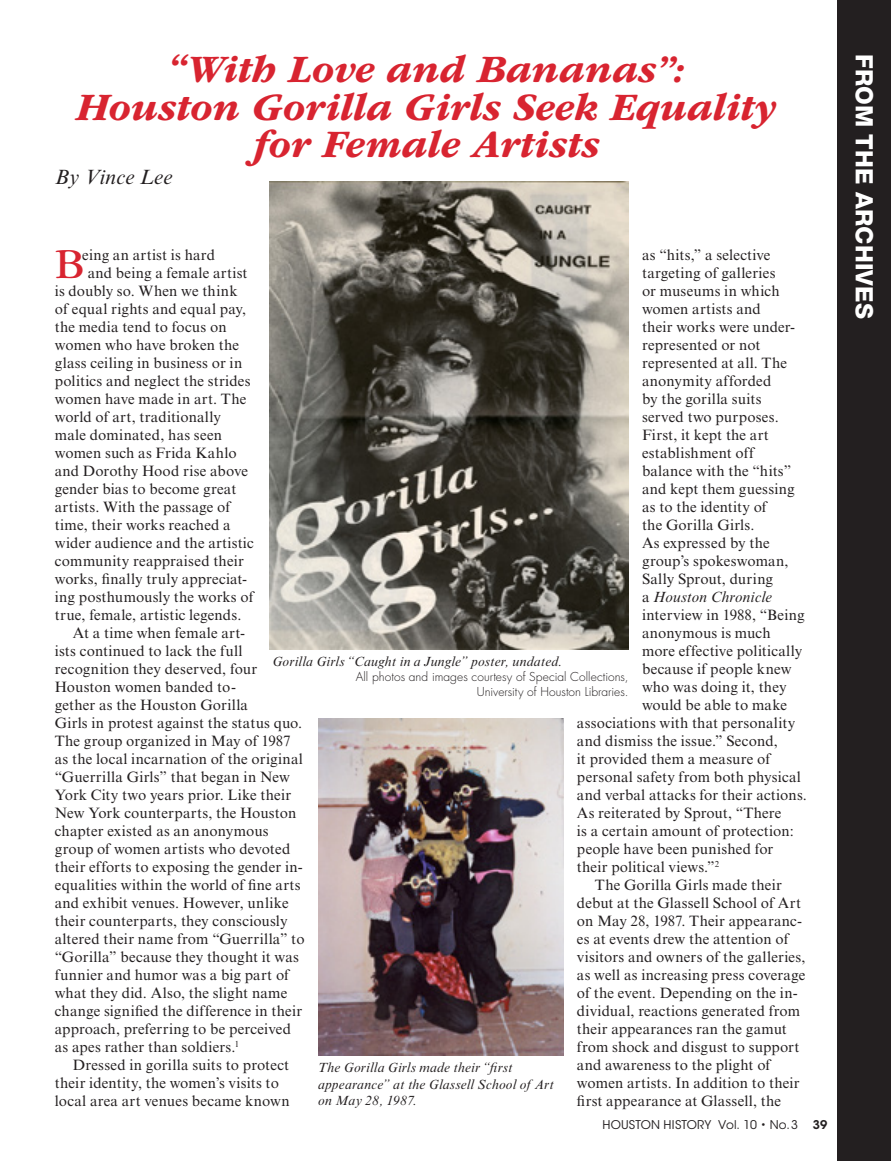
<style>
.page{position:relative;width:891px;height:1161px;background:#fff}
.page>*{position:absolute;margin:0;border:0;box-sizing:border-box;transform-origin:0 0}
.t1{font:43.95px "ITC Garamond Std";color:#d82430}
.t2{font:italic 700 40.5px/37.5px "ITC Garamond Std";letter-spacing:-.005em;color:#d82430;text-align:center}
.t3{font:800 24px "Helvetica Neue LT Std";color:#fff}
.t4{font:italic 21px "Times New Roman MT Std";color:#231f20}
.t5{font:15px "Times New Roman MT Std";letter-spacing:.015em;color:#231f20}
.t6{font:italic 15px "Times New Roman MT Std";letter-spacing:.01em;color:#231f20}
.t7{font:italic 13.5px/16.5px "Times New Roman MT Std";letter-spacing:.015em;color:#231f20}
.t8{font:300 12px/15px "Futura Std";letter-spacing:.005em;color:#231f20;text-align:right}
.t9{font:12px "ITC Avant Garde Std";letter-spacing:.015em;color:#231f20}
.s1{font-style:normal}
.s2{font-weight:600}
</style>
<div class="page">
<img style="left:270px;top:181px;width:359px;height:468px">
<div style="left:837px;top:0;width:54px;height:1161px;background:#231f20"></div>
<img style="left:318px;top:719px;width:245px;height:337px">
<h2 class="t2" style="left:76px;top:51px;width:702px">“With Love and Bananas”:<br>Houston Gorilla Girls Seek Equality for Female Artists</h2>
<h3 class="t4" style="left:55px;top:165px;width:119px">By Vince Lee</h3>
<h1 class="t1" style="left:55px;top:240px;width:31px">B</h1>
<p class="t5" style="left:82px;top:246px;width:134px">eing an artist is hard</p>
<p class="t5" style="left:642px;top:246px;width:130px">as “hits,” a selective</p>
<p class="t5" style="left:642px;top:264px;width:135px">targeting of galleries</p>
<p class="t5" style="left:642px;top:282px;width:139px">or museums in which</p>
<p class="t5" style="left:642px;top:300px;width:120px">women artists and</p>
<p class="t5" style="left:642px;top:318px;width:155px">their works were under-</p>
<p class="t5" style="left:642px;top:336px;width:120px">represented or not</p>
<p class="t5" style="left:642px;top:354px;width:146px">represented at all. The</p>
<p class="t5" style="left:642px;top:372px;width:131px">anonymity afforded</p>
<p class="t5" style="left:642px;top:390px;width:121px">by the gorilla suits</p>
<p class="t5" style="left:642px;top:408px;width:138px">served two purposes.</p>
<p class="t5" style="left:642px;top:426px;width:128px">First, it kept the art</p>
<p class="t5" style="left:642px;top:444px;width:114px">establishment off</p>
<p class="t5" style="left:642px;top:462px;width:151px">balance with the “hits”</p>
<p class="t5" style="left:642px;top:480px;width:154px">and kept them guessing</p>
<p class="t5" style="left:642px;top:498px;width:126px">as to the identity of</p>
<p class="t5" style="left:642px;top:516px;width:114px">the Gorilla Girls.</p>
<p class="t5" style="left:642px;top:534px;width:129px">As expressed by the</p>
<p class="t5" style="left:642px;top:552px;width:148px">group’s spokeswoman,</p>
<p class="t5" style="left:642px;top:570px;width:133px">Sally Sprout, during</p>
<p class="t6" style="left:642px;top:588px;width:132px"><span class="s1">a</span> Houston Chronicle</p>
<p class="t5" style="left:642px;top:606px;width:164px">interview in 1988, “Being</p>
<p class="t5" style="left:642px;top:624px;width:130px">anonymous is much</p>
<p class="t5" style="left:642px;top:642px;width:162px">more effective politically</p>
<p class="t5" style="left:642px;top:660px;width:151px">because if people knew</p>
<p class="t5" style="left:642px;top:678px;width:146px">who was doing it, they</p>
<p class="t5" style="left:642px;top:696px;width:147px">would be able to make</p>
<p class="t5" style="left:577px;top:714px;width:220px">associations with that personality</p>
<p class="t5" style="left:577px;top:732px;width:203px">and dismiss the issue.” Second,</p>
<p class="t5" style="left:577px;top:750px;width:195px">it provided them a measure of</p>
<p class="t5" style="left:577px;top:768px;width:225px">personal safety from both physical</p>
<p class="t5" style="left:577px;top:786px;width:231px">and verbal attacks for their actions.</p>
<p class="t5" style="left:577px;top:804px;width:206px">As reiterated by Sprout, “There</p>
<p class="t5" style="left:577px;top:822px;width:218px">is a certain amount of protection:</p>
<p class="t5" style="left:577px;top:840px;width:198px">people have been punished for</p>
<p class="t5" style="left:577px;top:858px;width:144px">their political views.”<sup>2</sup></p>
<p class="t5" style="left:595px;top:876px;width:188px">The Gorilla Girls made their</p>
<p class="t5" style="left:577px;top:894px;width:226px">debut at the Glassell School of Art</p>
<p class="t5" style="left:577px;top:912px;width:227px">on May 28, 1987. Their appearanc-</p>
<p class="t5" style="left:577px;top:930px;width:213px">es at events drew the attention of</p>
<p class="t5" style="left:577px;top:948px;width:230px">visitors and owners of the galleries,</p>
<p class="t5" style="left:577px;top:966px;width:230px">as well as increasing press coverage</p>
<p class="t5" style="left:577px;top:984px;width:222px">of the event. Depending on the in-</p>
<p class="t5" style="left:577px;top:1002px;width:225px">dividual, reactions generated from</p>
<p class="t5" style="left:577px;top:1020px;width:211px">their appearances ran the gamut</p>
<p class="t5" style="left:577px;top:1038px;width:224px">from shock and disgust to support</p>
<p class="t5" style="left:577px;top:1056px;width:195px">and awareness to the plight of</p>
<p class="t5" style="left:577px;top:1074px;width:224px">women artists. In addition to their</p>
<p class="t5" style="left:577px;top:1092px;width:206px">first appearance at Glassell, the</p>
<p class="t5" style="left:88px;top:264px;width:161px">and being a female artist</p>
<p class="t5" style="left:55px;top:282px;width:184px">is doubly so. When we think</p>
<p class="t5" style="left:55px;top:300px;width:193px">of equal rights and equal pay,</p>
<p class="t5" style="left:55px;top:318px;width:173px">the media tend to focus on</p>
<p class="t5" style="left:55px;top:336px;width:186px">women who have broken the</p>
<p class="t5" style="left:55px;top:354px;width:189px">glass ceiling in business or in</p>
<p class="t5" style="left:55px;top:372px;width:197px">politics and neglect the strides</p>
<p class="t5" style="left:55px;top:390px;width:193px">women have made in art. The</p>
<p class="t5" style="left:55px;top:408px;width:168px">world of art, traditionally</p>
<p class="t5" style="left:55px;top:426px;width:169px">male dominated, has seen</p>
<p class="t5" style="left:55px;top:444px;width:184px">women such as Frida Kahlo</p>
<p class="t5" style="left:55px;top:462px;width:195px">and Dorothy Hood rise above</p>
<p class="t5" style="left:55px;top:480px;width:183px">gender bias to become great</p>
<p class="t5" style="left:55px;top:498px;width:177px">artists. With the passage of</p>
<p class="t5" style="left:55px;top:516px;width:177px">time, their works reached a</p>
<p class="t5" style="left:55px;top:534px;width:200px">wider audience and the artistic</p>
<p class="t5" style="left:55px;top:552px;width:191px">community reappraised their</p>
<p class="t5" style="left:55px;top:570px;width:194px">works, finally truly appreciat-</p>
<p class="t5" style="left:55px;top:588px;width:200px">ing posthumously the works of</p>
<p class="t5" style="left:55px;top:606px;width:188px">true, female, artistic legends.</p>
<p class="t5" style="left:73px;top:624px;width:174px">At a time when female art-</p>
<p class="t5" style="left:55px;top:642px;width:189px">ists continued to lack the full</p>
<p class="t5" style="left:55px;top:660px;width:204px">recognition they deserved, four</p>
<p class="t5" style="left:55px;top:678px;width:183px">Houston women banded to-</p>
<p class="t5" style="left:55px;top:696px;width:195px">gether as the Houston Gorilla</p>
<p class="t5" style="left:55px;top:714px;width:249px">Girls in protest against the status quo.</p>
<p class="t5" style="left:55px;top:732px;width:237px">The group organized in May of 1987</p>
<p class="t5" style="left:55px;top:750px;width:250px">as the local incarnation of the original</p>
<p class="t5" style="left:55px;top:768px;width:236px">“Guerrilla Girls” that began in New</p>
<p class="t5" style="left:55px;top:786px;width:238px">York City two years prior. Like their</p>
<p class="t5" style="left:55px;top:804px;width:243px">New York counterparts, the Houston</p>
<p class="t5" style="left:55px;top:822px;width:215px">chapter existed as an anonymous</p>
<p class="t5" style="left:55px;top:840px;width:237px">group of women artists who devoted</p>
<p class="t5" style="left:55px;top:858px;width:249px">their efforts to exposing the gender in-</p>
<p class="t5" style="left:55px;top:876px;width:247px">equalities within the world of fine arts</p>
<p class="t5" style="left:55px;top:894px;width:235px">and exhibit venues. However, unlike</p>
<p class="t5" style="left:55px;top:912px;width:234px">their counterparts, they consciously</p>
<p class="t5" style="left:55px;top:930px;width:251px">altered their name from “Guerrilla” to</p>
<p class="t5" style="left:55px;top:948px;width:246px">“Gorilla” because they thought it was</p>
<p class="t5" style="left:55px;top:966px;width:236px">funnier and humor was a big part of</p>
<p class="t5" style="left:55px;top:984px;width:234px">what they did. Also, the slight name</p>
<p class="t5" style="left:55px;top:1002px;width:249px">change signified the difference in their</p>
<p class="t5" style="left:55px;top:1020px;width:238px">approach, preferring to be perceived</p>
<p class="t5" style="left:55px;top:1038px;width:186px">as apes rather than soldiers.<sup>1</sup></p>
<p class="t5" style="left:73px;top:1056px;width:218px">Dressed in gorilla suits to protect</p>
<p class="t5" style="left:55px;top:1074px;width:226px">their identity, the women’s visits to</p>
<p class="t5" style="left:55px;top:1092px;width:236px">local area art venues became known</p>
<p class="t7" style="left:272px;top:653px;width:292px">Gorilla Girls “Caught in a Jungle” poster, undated.</p>
<p class="t8" style="left:356px;top:669px;width:274px">All photos and images courtesy of Special Collections,<br>University of Houston Libraries.</p>
<p class="t7" style="left:318px;top:1059px;width:237px">The Gorilla Girls made their “first appearance” at the Glassell School of Art on May 28, 1987.</p>
<p class="t9" style="left:602px;top:1118px;width:227px">HOUSTON HISTORY VOL. 10 • NO.3 <span class="s2">39</span></p>
<h3 class="t3" style="left:879px;top:54px;width:266px;rotate:90deg">From the Archives</h3>
</div>
